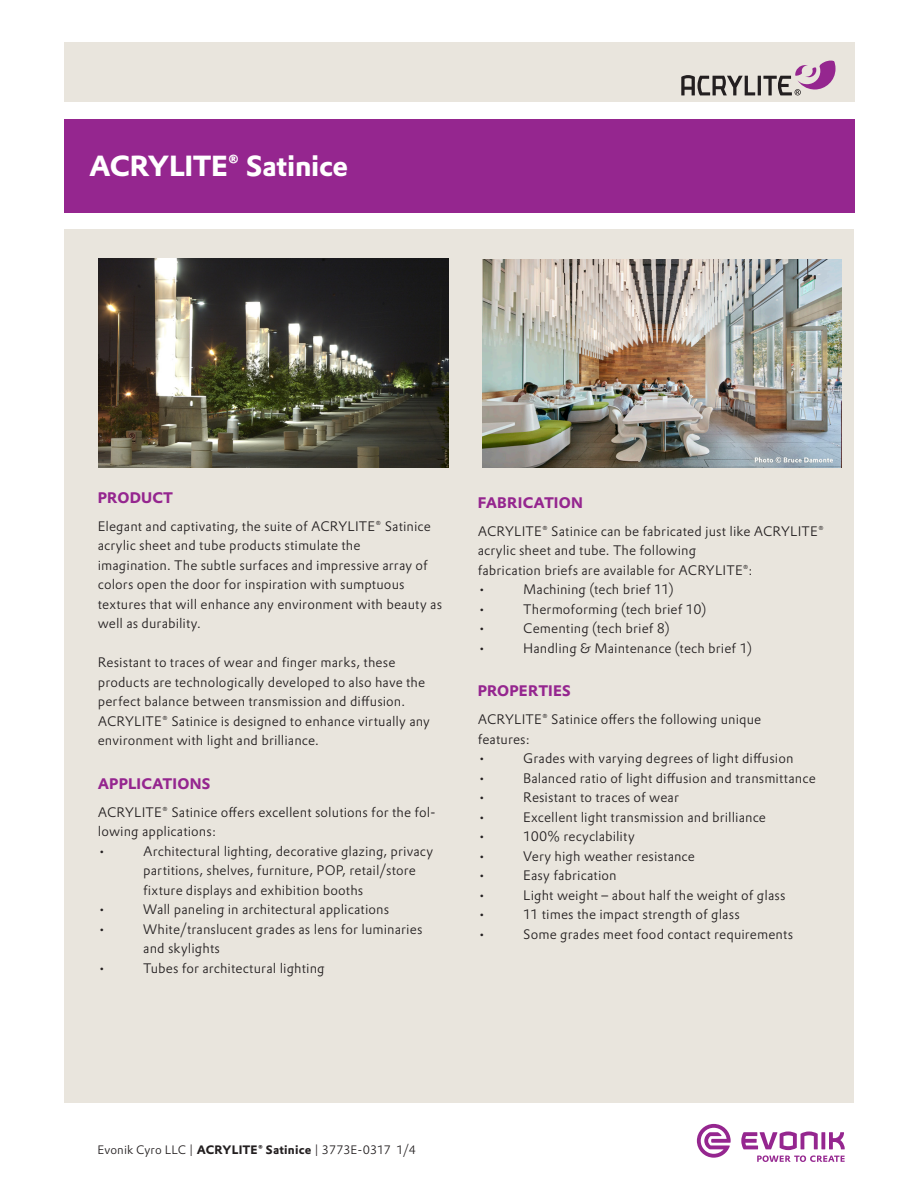
<style>
.page{position:relative;width:918px;height:1188px;background:#fff}
.page>*{position:absolute;margin:0;border:0;box-sizing:border-box;transform-origin:0 0}
.t1{font:700 28.5px "Evonik Prokyon";letter-spacing:-.015em;color:#fff}
.Subhead_Prokyon_10{font:700 15px "Evonik Prokyon";letter-spacing:.01em;color:#95268f}
.Text_Column_Prokyon{font:300 13.5px/19.5px "Evonik Prokyon";letter-spacing:.01em;color:#231f20}
.Foot_Prokyon_8{font:300 12px "Evonik Prokyon";letter-spacing:.005em;color:#231f20}
.s1{font-weight:700}
</style>
<div class="page">
<svg style="left:697px;top:1124px;width:34px;height:34px"></svg>
<svg style="left:741px;top:1131px;width:104px;height:31px"></svg>
<div style="left:64px;top:43px;width:790px;height:59px;background:#e9e5dd"></div>
<hr style="left:758px;top:76px;width:3px;height:19px;background:#231f20">
<svg style="left:763px;top:60px;width:73px;height:35px"></svg>
<svg style="left:681px;top:75px;width:74px;height:20px"></svg>
<div style="left:64px;top:119px;width:790px;height:94px;background:#95268f"></div>
<div style="left:64px;top:230px;width:789px;height:873px;background:#e9e5dd"></div>
<img style="left:99px;top:259px;width:350px;height:208px">
<img style="left:483px;top:259px;width:359px;height:209px">
<h1 class="t1" style="left:89px;top:143px;width:261px">ACRYLITE® Satinice</h1>
<p class="Subhead_Prokyon_10" style="left:98px;top:485px;width:77px">PRODUCT</p>
<p class="Text_Column_Prokyon" style="left:98px;top:515px;width:334px">Elegant and captivating, the suite of ACRYLITE® Satinice acrylic sheet and tube products stimulate the imagination. The subtle surfaces and impressive array of colors open the door for inspiration with sumptuous</p>
<p class="Text_Column_Prokyon" style="left:98px;top:593px;width:346px">textures that will enhance any environment with beauty as well as durability.</p>
<p class="Text_Column_Prokyon" style="left:98px;top:652px;width:334px">Resistant to traces of wear and finger marks, these products are technologically developed to also have the perfect balance between transmission and diffusion.<br>ACRYLITE® Satinice is designed to enhance virtually any environment with light and brilliance.</p>
<p class="Subhead_Prokyon_10" style="left:98px;top:771px;width:114px">APPLICATIONS</p>
<p class="Text_Column_Prokyon" style="left:98px;top:801px;width:340px">ACRYLITE® Satinice offers excellent solutions for the fol&shy;lowing applications:</p>
<p class="Text_Column_Prokyon" style="left:98px;top:840px;width:10px">•</p>
<p class="Text_Column_Prokyon" style="left:143px;top:840px;width:291px">Architectural lighting, decorative glazing, privacy partitions, shelves, furniture, POP, retail/store fixture displays and exhibition booths</p>
<p class="Text_Column_Prokyon" style="left:98px;top:899px;width:10px">•</p>
<p class="Text_Column_Prokyon" style="left:143px;top:899px;width:247px">Wall paneling in architectural applications</p>
<p class="Text_Column_Prokyon" style="left:98px;top:918px;width:10px">•</p>
<p class="Text_Column_Prokyon" style="left:143px;top:918px;width:281px">White/translucent grades as lens for luminaries and skylights</p>
<p class="Text_Column_Prokyon" style="left:98px;top:957px;width:10px">•</p>
<p class="Text_Column_Prokyon" style="left:143px;top:957px;width:183px">Tubes for architectural lighting</p>
<p class="Subhead_Prokyon_10" style="left:478px;top:490px;width:107px">FABRICATION</p>
<p class="Text_Column_Prokyon" style="left:478px;top:520px;width:348px">ACRYLITE® Satinice can be fabricated just like ACRYLITE® acrylic sheet and tube. The following<br>fabrication briefs are available for ACRYLITE®:</p>
<p class="Text_Column_Prokyon" style="left:478px;top:579px;width:10px">•</p>
<p class="Text_Column_Prokyon" style="left:523px;top:579px;width:152px">Machining (tech brief 11)</p>
<p class="Text_Column_Prokyon" style="left:478px;top:598px;width:10px">•</p>
<p class="Text_Column_Prokyon" style="left:523px;top:598px;width:185px">Thermoforming (tech brief 10)</p>
<p class="Text_Column_Prokyon" style="left:478px;top:618px;width:10px">•</p>
<p class="Text_Column_Prokyon" style="left:523px;top:618px;width:148px">Cementing (tech brief 8)</p>
<p class="Text_Column_Prokyon" style="left:478px;top:637px;width:10px">•</p>
<p class="Text_Column_Prokyon" style="left:523px;top:637px;width:230px">Handling &amp; Maintenance (tech brief 1)</p>
<p class="Subhead_Prokyon_10" style="left:478px;top:679px;width:95px">PROPERTIES</p>
<p class="Text_Column_Prokyon" style="left:478px;top:709px;width:285px">ACRYLITE® Satinice offers the following unique features:</p>
<p class="Text_Column_Prokyon" style="left:478px;top:748px;width:10px">•</p>
<p class="Text_Column_Prokyon" style="left:523px;top:748px;width:272px">Grades with varying degrees of light diffusion</p>
<p class="Text_Column_Prokyon" style="left:478px;top:767px;width:10px">•</p>
<p class="Text_Column_Prokyon" style="left:523px;top:767px;width:294px">Balanced ratio of light diffusion and transmittance</p>
<p class="Text_Column_Prokyon" style="left:478px;top:787px;width:10px">•</p>
<p class="Text_Column_Prokyon" style="left:523px;top:787px;width:157px">Resistant to traces of wear</p>
<p class="Text_Column_Prokyon" style="left:478px;top:806px;width:10px">•</p>
<p class="Text_Column_Prokyon" style="left:523px;top:806px;width:244px">Excellent light transmission and brilliance</p>
<p class="Text_Column_Prokyon" style="left:478px;top:826px;width:10px">•</p>
<p class="Text_Column_Prokyon" style="left:523px;top:826px;width:113px">100% recyclability</p>
<p class="Text_Column_Prokyon" style="left:478px;top:845px;width:10px">•</p>
<p class="Text_Column_Prokyon" style="left:523px;top:845px;width:173px">Very high weather resistance</p>
<p class="Text_Column_Prokyon" style="left:478px;top:865px;width:10px">•</p>
<p class="Text_Column_Prokyon" style="left:523px;top:865px;width:95px">Easy fabrication</p>
<p class="Text_Column_Prokyon" style="left:478px;top:884px;width:10px">•</p>
<p class="Text_Column_Prokyon" style="left:523px;top:884px;width:264px">Light weight – about half the weight of glass</p>
<p class="Text_Column_Prokyon" style="left:478px;top:904px;width:10px">•</p>
<p class="Text_Column_Prokyon" style="left:523px;top:904px;width:218px">11 times the impact strength of glass</p>
<p class="Text_Column_Prokyon" style="left:478px;top:923px;width:10px">•</p>
<p class="Text_Column_Prokyon" style="left:523px;top:923px;width:271px">Some grades meet food contact requirements</p>
<p class="Foot_Prokyon_8" style="left:97px;top:1141px;width:320px">Evonik Cyro LLC | <span class="s1">ACRYLITE® Satinice</span> | 3773E-0317 1/4</p>
</div>
